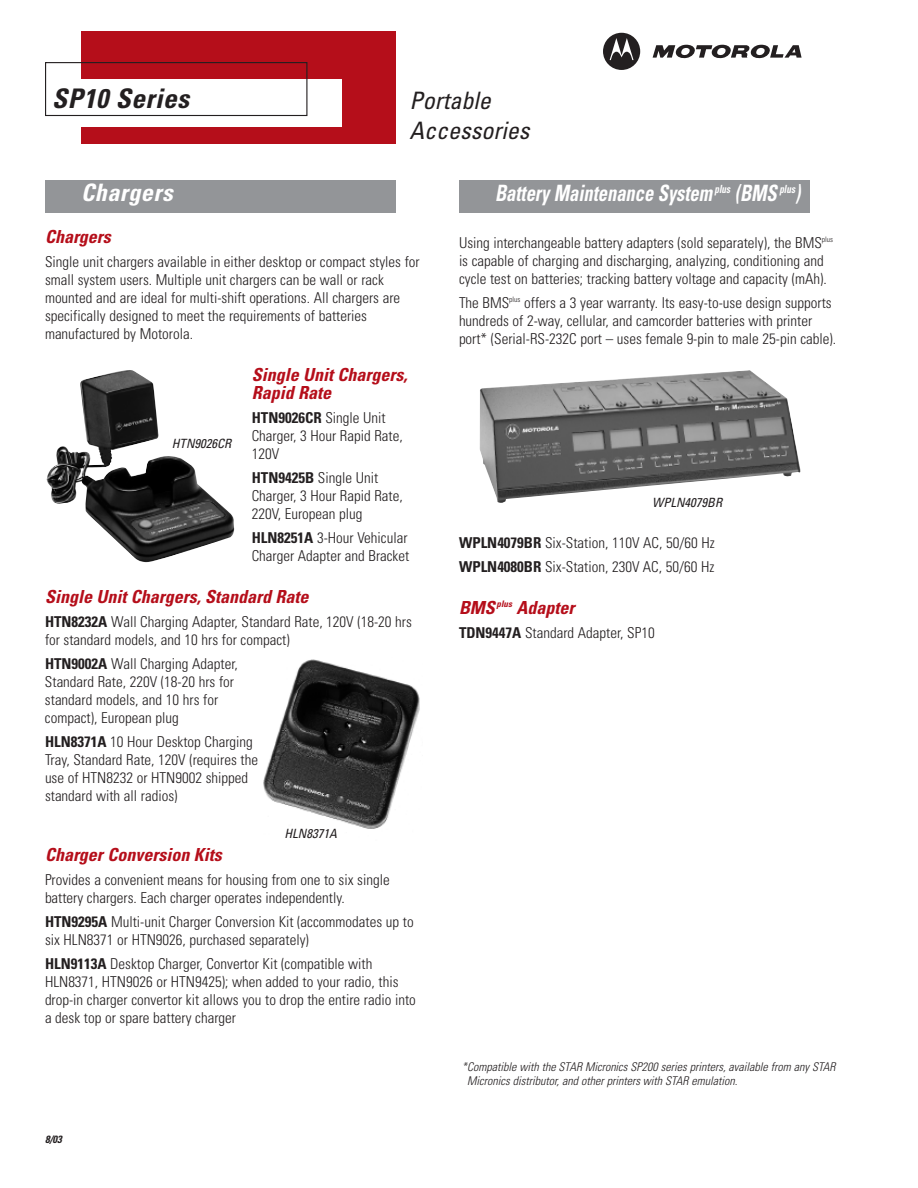
<style>
.page{position:relative;width:918px;height:1188px;background:#fff}
.page>*{position:absolute;margin:0;border:0;box-sizing:border-box;transform-origin:0 0}
.t1{font:italic 700 condensed 27px "Univers";letter-spacing:.02em;color:#231f20}
.t2{font:italic condensed 24px/30px "Univers";color:#231f20}
.t3{font:italic 700 condensed 24px "Univers";letter-spacing:.02em;color:#fff}
.t4{font:italic 700 condensed 22.5px "Univers";color:#fff;scale:.82 1}
.t5{font:italic 700 condensed 18px/18px "Univers";color:#b50e1a}
.t6{font:300 condensed 15px/18px "Univers";color:#231f20}
.t7{font:italic condensed 12.75px "Univers";color:#231f20}
.t8{font:italic 300 condensed 12px/13.5px "Univers";color:#231f20}
.t9{font:italic 700 condensed 10.5px "Univers";color:#231f20}
.s1{font-weight:700}
</style>
<div class="page">
<div style="left:81px;top:32px;width:315px;height:112px;background:#b50e1a"></div>
<svg style="left:603px;top:33px;width:37px;height:37px"></svg>
<svg style="left:653px;top:45px;width:149px;height:14px"></svg>
<div style="left:45px;top:79px;width:297px;height:48px;background:#fff"></div>
<div style="left:45px;top:62px;width:262px;height:54px;border:1px solid #231f20"></div>
<div style="left:45px;top:180px;width:351px;height:33px;background:#939598"></div>
<div style="left:459px;top:180px;width:351px;height:33px;background:#939598"></div>
<img style="left:47px;top:370px;width:187px;height:192px">
<img style="left:263px;top:659px;width:157px;height:170px">
<img style="left:479px;top:370px;width:322px;height:133px">
<h1 class="t1" style="left:52px;top:89px;width:139px">SP10 Series</h1>
<h2 class="t2" style="left:410px;top:88px;width:121px">Portable<br>Accessories</h2>
<h2 class="t3" style="left:81px;top:184px;width:93px">Chargers</h2>
<p class="t5" style="left:45px;top:229px;width:67px">Chargers</p>
<p class="t6" style="left:45px;top:254px;width:376px">Single unit chargers available in either desktop or compact styles for small system users. Multiple unit chargers can be wall or rack mounted and are ideal for multi-shift operations. All chargers are specifically designed to meet the requirements of batteries manufactured by Motorola.</p>
<p class="t5" style="left:252px;top:367px;width:157px">Single Unit Chargers,<br>Rapid Rate</p>
<p class="t6" style="left:252px;top:410px;width:153px"><span class="s1">HTN9026CR</span> Single Unit<br>Charger, 3 Hour Rapid Rate,<br>120V</p>
<p class="t6" style="left:252px;top:470px;width:153px"><span class="s1">HTN9425B</span> Single Unit<br>Charger, 3 Hour Rapid Rate,<br>220V, European plug</p>
<p class="t6" style="left:252px;top:530px;width:159px"><span class="s1">HLN8251A</span> 3-Hour Vehicular<br>Charger Adapter and Bracket</p>
<p class="t5" style="left:45px;top:589px;width:265px">Single Unit Chargers, Standard Rate</p>
<p class="t6" style="left:45px;top:614px;width:368px"><span class="s1">HTN8232A</span> Wall Charging Adapter, Standard Rate, 120V (18-20 hrs for standard models, and 10 hrs for compact)</p>
<p class="t6" style="left:45px;top:656px;width:194px"><span class="s1">HTN9002A</span> Wall Charging Adapter,<br>Standard Rate, 220V (18-20 hrs for standard models, and 10 hrs for compact), European plug</p>
<p class="t6" style="left:45px;top:734px;width:215px"><span class="s1">HLN8371A</span> 10 Hour Desktop Charging Tray, Standard Rate, 120V (requires the use of HTN8232 or HTN9002 shipped standard with all radios)</p>
<p class="t7" style="left:172px;top:439px;width:61px">HTN9026CR</p>
<p class="t7" style="left:284px;top:828px;width:54px">HLN8371A</p>
<p class="t5" style="left:45px;top:847px;width:178px">Charger Conversion Kits</p>
<p class="t6" style="left:45px;top:872px;width:346px">Provides a convenient means for housing from one to six single battery chargers. Each charger operates independently.</p>
<p class="t6" style="left:45px;top:914px;width:370px"><span class="s1">HTN9295A</span> Multi-unit Charger Conversion Kit (accommodates up to six HLN8371 or HTN9026, purchased separately)</p>
<p class="t6" style="left:45px;top:956px;width:372px"><span class="s1">HLN9113A</span> Desktop Charger, Convertor Kit (compatible with HLN8371, HTN9026 or HTN9425); when added to your radio, this drop-in charger convertor kit allows you to drop the entire radio into a desk top or spare battery charger</p>
<p class="t9" style="left:45px;top:1135px;width:18px">8/03</p>
<h3 class="t4" style="left:495px;top:185px;width:374px">Battery Maintenance System <sup>plus</sup> (BMS <sup>plus</sup>)</h3>
<p class="t6" style="left:459px;top:235px;width:376px">Using interchangeable battery adapters (sold separately), the BMS<sup>plus </sup>is capable of charging and discharging, analyzing, conditioning and cycle test on batteries; tracking battery voltage and capacity (mAh).</p>
<p class="t6" style="left:459px;top:295px;width:379px">The BMS<sup>plus</sup> offers a 3 year warranty. Its easy-to-use design supports hundreds of 2-way, cellular, and camcorder batteries with printer port* (Serial-RS-232C port – uses female 9-pin to male 25-pin cable).</p>
<p class="t7" style="left:652px;top:498px;width:72px">WPLN4079BR</p>
<p class="t6" style="left:459px;top:532px;width:257px;line-height:24px"><span class="s1">WPLN4079BR</span> Six-Station, 110V AC, 50/60 Hz<br><span class="s1">WPLN4080BR</span> Six-Station, 230V AC, 50/60 Hz</p>
<p class="t5" style="left:459px;top:600px;width:117px">BMS<sup>plus</sup> Adapter</p>
<p class="t6" style="left:459px;top:625px;width:197px"><span class="s1">TDN9447A</span> Standard Adapter, SP10</p>
<p class="t8" style="left:467px;top:1061px;width:370px;text-indent:-5px">*Compatible with the STAR Micronics SP200 series printers, available from any STAR<br>Micronics distributor, and other printers with STAR emulation.</p>
</div>
